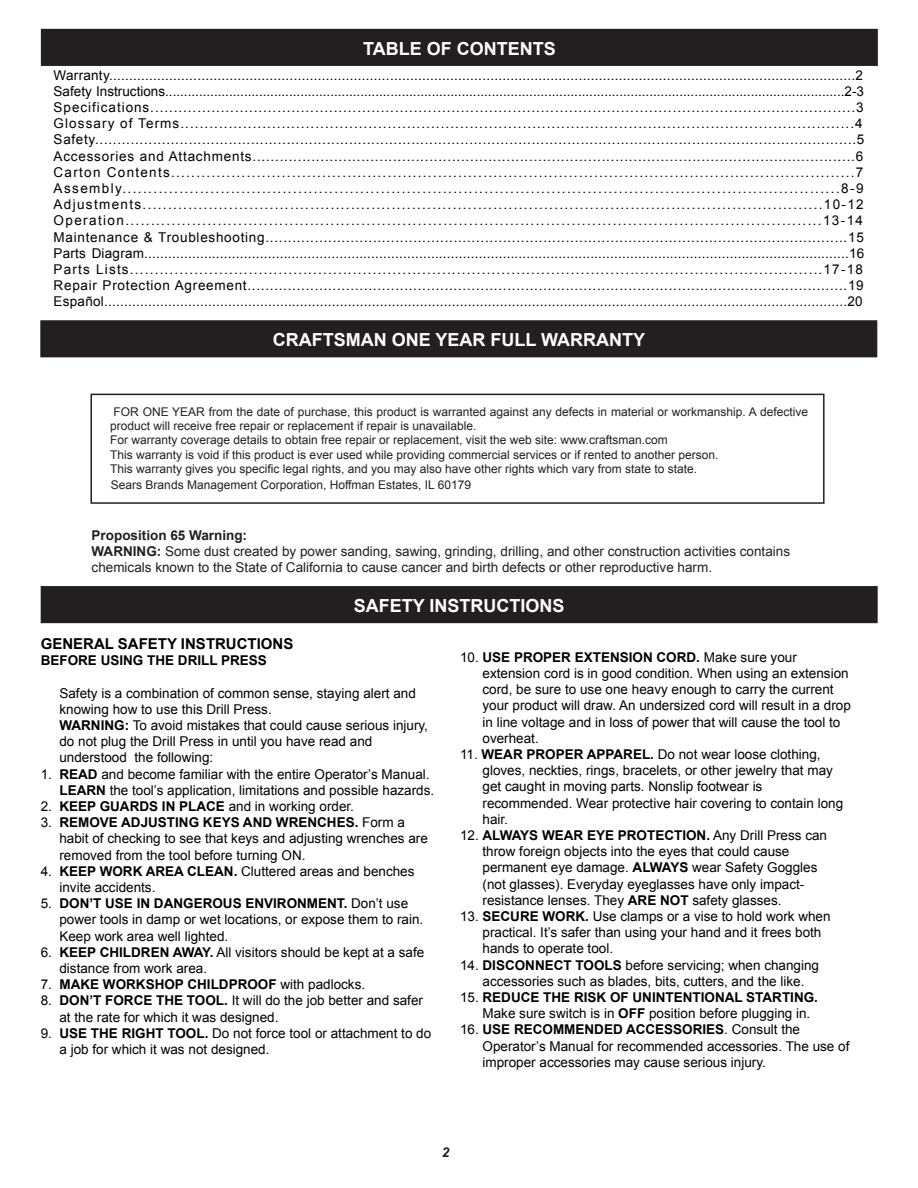
<style>
.page{position:relative;width:918px;height:1188px;background:#fff}
.page>*{position:absolute;margin:0;border:0;box-sizing:border-box;transform-origin:0 0}
.t1{font:700 18px "Arial";color:#fff}
.Heading_1{font:700 15px "Arial";color:#000}
.Heading_1-2{font:13.5px/16.2px "Arial";color:#000}
.Heading_1-3{font:13.5px/16.2px "Arial";letter-spacing:.055em;color:#000}
.Heading_1-4{font:13.5px/16.2px "Arial";letter-spacing:.1em;color:#000}
.Heading_1-5{font:13.5px "Arial";letter-spacing:.02em;color:#000}
.t2{font:13.5px/16.2px "Arial";color:#231f20}
.Heading_1-6{font:13.5px "Arial";letter-spacing:.07em;color:#000}
.Heading_1-7{font:13.5px "Arial";letter-spacing:.08em;color:#000}
.Heading_1-8{font:13.5px "Arial";letter-spacing:.09em;color:#000}
.Heading_1-9{font:700 13.5px "Arial";color:#000}
.t3{font:700 13.5px "Arial";color:#231f20}
.Subhead_1{font:italic 700 13.5px "Arial";color:#231f20}
.t4{font:12px/14.4px "Arial";color:#231f20}
.s1{font-weight:700}
.s2{font-weight:400}
</style>
<div class="page">
<div style="left:41px;top:587px;width:836px;height:35px;background:#231f20"></div>
<div style="left:41px;top:586px;width:837px;height:37px;border:2px solid #231f20"></div>
<div style="left:42px;top:30px;width:835px;height:35px;background:#231f20"></div>
<div style="left:41px;top:29px;width:837px;height:37px;border:2px solid #231f20"></div>
<div style="left:41px;top:321px;width:836px;height:36px;background:#231f20"></div>
<div style="left:40px;top:320px;width:837px;height:37px;border:2px solid #231f20"></div>
<div style="left:90px;top:394px;width:735px;height:110px;border:2px solid #231f20"></div>
<p class="t1" style="left:363px;top:36px;width:194px">TABLE OF CONTENTS</p>
<p class="Heading_1-5" style="left:54px;top:66px;width:811px">Warranty..........................................................................................................................................................................................2</p>
<p class="Heading_1-2" style="left:54px;top:83px;width:812px">Safety Instructions.....................................................................................................................................................................................2-3</p>
<p class="Heading_1-6" style="left:54px;top:98px;width:812px">Specifications......................................................................................................................................................3</p>
<p class="Heading_1-7" style="left:54px;top:115px;width:811px">Glossary of Terms............................................................................................................................................4</p>
<p class="Heading_1-2" style="left:54px;top:132px;width:812px">Safety...........................................................................................................................................................................5</p>
<p class="Heading_1-2" style="left:54px;top:148px;width:811px;text-align:justify">Accessories and Attachments.....................................................................................................................................6<br>Carton Contents........................................................................................................................................7<br>Assembly...........................................................................................................................................8-9</p>
<p class="Heading_1-4" style="left:54px;top:197px;width:812px">Adjustments......................................................................................................................................10-12<br>Operation........................................................................................................................................13-14</p>
<p class="Heading_1-3" style="left:54px;top:229px;width:812px">Maintenance &amp; Troubleshooting..................................................................................................................................15</p>
<p class="Heading_1-2" style="left:54px;top:245px;width:812px">Parts Diagram.................................................................................................................................................................................16</p>
<p class="Heading_1-8" style="left:54px;top:260px;width:811px">Parts Lists............................................................................................................................................17-18</p>
<p class="Heading_1-3" style="left:54px;top:278px;width:812px">Repair Protection Agreement......................................................................................................................................19<br>Español..........................................................................................................................................................................................20</p>
<p class="t1" style="left:273px;top:328px;width:374px">CRAFTSMAN ONE YEAR FULL WARRANTY</p>
<p class="t4" style="left:110px;top:404px;width:699px">FOR ONE YEAR from the date of purchase, this product is warranted against any defects in material or workmanship. A defective product will receive free repair or replacement if repair is unavailable.</p>
<p class="t4" style="left:110px;top:433px;width:559px">For warranty coverage details to obtain free repair or replacement, visit the web site: www.craftsman.com</p>
<p class="t4" style="left:110px;top:447px;width:610px">This warranty is void if this product is ever used while providing commercial services or if rented to another person.</p>
<p class="t4" style="left:110px;top:462px;width:588px">This warranty gives you specific legal rights, and you may also have other rights which vary from state to state.</p>
<p class="t4" style="left:111px;top:477px;width:362px">Sears Brands Management Corporation, Hoffman Estates, IL 60179</p>
<p class="t3" style="left:92px;top:526px;width:157px">Proposition 65 Warning:</p>
<p class="t2" style="left:92px;top:544px;width:700px"><span class="s1">WARNING:</span> Some dust created by power sanding, sawing, grinding, drilling, and other construction activities contains chemicals known to the State of California to cause cancer and birth defects or other reproductive harm.</p>
<p class="t1" style="left:354px;top:594px;width:212px">SAFETY INSTRUCTIONS</p>
<p class="Heading_1" style="left:41px;top:633px;width:254px">GENERAL SAFETY INSTRUCTIONS</p>
<p class="Heading_1-9" style="left:41px;top:652px;width:228px">BEFORE USING THE DRILL PRESS</p>
<p class="Heading_1-2" style="left:59px;top:685px;width:358px">Safety is a combination of common sense, staying alert and knowing how to use this Drill Press.</p>
<p class="Heading_1-2" style="left:59px;top:717px;width:370px"><span class="s1">WARNING:</span> To avoid mistakes that could cause serious injury, do not plug the Drill Press in until you have read and understood the following:</p>
<p class="Heading_1-2" style="left:59px;top:766px;width:376px;text-indent:-19px">1. <span class="s1">READ</span> and become familiar with the entire Operator’s Manual.<br><span class="s1">LEARN</span> the tool’s application, limitations and possible hazards.</p>
<p class="Heading_1-2" style="left:41px;top:798px;width:315px">2. <span class="s1">KEEP GUARDS IN PLACE</span> and in working order.</p>
<p class="Heading_1-2" style="left:59px;top:815px;width:370px;text-indent:-19px">3. <span class="s1">REMOVE ADJUSTING KEYS AND WRENCHES.</span> Form a habit of checking to see that keys and adjusting wrenches are removed from the tool before turning ON.</p>
<p class="Heading_1-2" style="left:59px;top:863px;width:357px;text-indent:-19px">4. <span class="s1">KEEP WORK AREA CLEAN.</span> Cluttered areas and benches invite accidents.</p>
<p class="Heading_1-2" style="left:59px;top:896px;width:365px;text-indent:-19px">5. <span class="s1">DON’T USE IN DANGEROUS ENVIRONMENT.</span> Don’t use power tools in damp or wet locations, or expose them to rain.<br>Keep work area well lighted.</p>
<p class="Heading_1-2" style="left:59px;top:944px;width:366px;text-indent:-19px">6. <span class="s1">KEEP CHILDREN AWAY.</span> All visitors should be kept at a safe distance from work area.</p>
<p class="Heading_1-9" style="left:41px;top:976px;width:326px"><span class="s2">7.</span> MAKE WORKSHOP CHILDPROOF <span class="s2">with padlocks.</span></p>
<p class="Heading_1-2" style="left:59px;top:993px;width:365px;text-indent:-19px">8. <span class="s1">DON’T FORCE THE TOOL.</span> It will do the job better and safer at the rate for which it was designed.</p>
<p class="Heading_1-2" style="left:59px;top:1025px;width:373px;text-indent:-19px">9. <span class="s1">USE THE RIGHT TOOL.</span> Do not force tool or attachment to do a job for which it was not designed.</p>
<p class="Heading_1-2" style="left:483px;top:649px;width:370px;text-indent:-23px">10. <span class="s1">USE PROPER EXTENSION CORD.</span> Make sure your extension cord is in good condition. When using an extension cord, be sure to use one heavy enough to carry the current your product will draw. An undersized cord will result in a drop in line voltage and in loss of power that will cause the tool to overheat.</p>
<p class="Heading_1-2" style="left:483px;top:746px;width:362px;text-indent:-23px">11. <span class="s1">WEAR PROPER APPAREL.</span> Do not wear loose clothing, gloves, neckties, rings, bracelets, or other jewelry that may get caught in moving parts. Nonslip footwear is recommended. Wear protective hair covering to contain long hair.</p>
<p class="Heading_1-2" style="left:483px;top:827px;width:346px;text-indent:-23px">12. <span class="s1">ALWAYS WEAR EYE PROTECTION.</span> Any Drill Press can throw foreign objects into the eyes that could cause</p>
<p class="Heading_1-2" style="left:483px;top:860px;width:336px">permanent eye damage. <span class="s1">ALWAYS</span> wear Safety Goggles (not glasses). Everyday eyeglasses have only impact&shy;resistance lenses. They <span class="s1">ARE NOT</span> safety glasses.</p>
<p class="Heading_1-2" style="left:483px;top:908px;width:350px;text-indent:-23px">13. <span class="s1">SECURE WORK.</span> Use clamps or a vise to hold work when practical. It’s safer than using your hand and it frees both hands to operate tool.</p>
<p class="Heading_1-2" style="left:460px;top:957px;width:361px;text-align:center">14. <span class="s1">DISCONNECT TOOLS</span> before servicing; when changing accessories such as blades, bits, cutters, and the like.</p>
<p class="Heading_1-2" style="left:483px;top:989px;width:337px;text-indent:-23px">15. <span class="s1">REDUCE THE RISK OF UNINTENTIONAL STARTING.<br></span>Make sure switch is in <span class="s1">OFF</span> position before plugging in.</p>
<p class="Heading_1-2" style="left:483px;top:1022px;width:368px;text-indent:-23px">16. <span class="s1">USE RECOMMENDED ACCESSORIES</span>. Consult the<br>Operator’s Manual for recommended accessories. The use of improper accessories may cause serious injury.</p>
<p class="Subhead_1" style="left:442px;top:1143px;width:9px">2</p>
</div>
